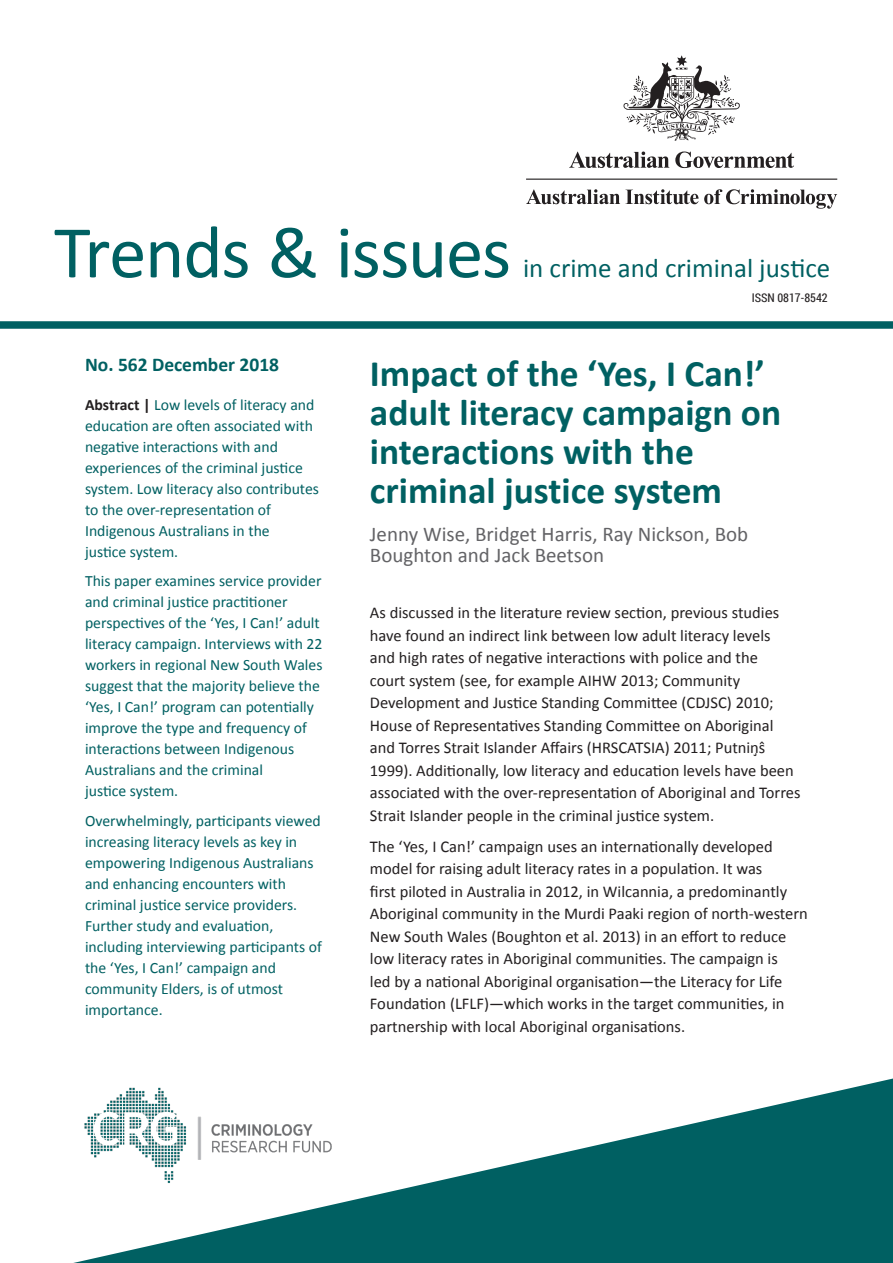
<style>
.page{position:relative;width:893px;height:1263px;background:#fff}
.page>*{position:absolute;margin:0;border:0;box-sizing:border-box;transform-origin:0 0}
.t1{font:75px "Calibri";letter-spacing:-.02em;color:#006062}
.t2{font:700 37.5px/39px "Calibri";color:#006062}
.t3{font:27px "Calibri";color:#006062}
.authors{font:21px/21px "Calibri";color:#636366}
.publication{font:700 19.5px "Calibri";color:#006062}
.body{font:16.5px/22.5px "Calibri";color:#231f20}
.director_summary{font:15.75px/21px "Calibri";color:#006062}
.t4{font:12px "Roboto Condensed";color:#231f20}
.s1{font-weight:700;color:#231f20}
</style>
<div class="page">
<div style="left:0;top:321px;width:893px;height:8px;background:#006062"></div>
<svg style="left:73px;top:1078px;width:820px;height:185px;fill:#006062"></svg>
<svg style="left:569px;top:152px;width:100px;height:16px"></svg>
<svg style="left:675px;top:152px;width:119px;height:16px"></svg>
<svg style="left:623px;top:55px;width:117px;height:86px"></svg>
<hr style="left:526px;top:179px;width:311px;height:1px;background:#231f20">
<svg style="left:526px;top:189px;width:172px;height:15px"></svg>
<svg style="left:704px;top:189px;width:133px;height:20px"></svg>
<img style="left:77px;top:1080px;width:262px;height:110px">
<h1 class="t1" style="left:54px;top:205px;width:459px">Trends &amp; issues</h1>
<h3 class="t3" style="left:523px;top:251px;width:309px">in crime and criminal justice</h3>
<p class="t4" style="left:752px;top:289px;width:78px">ISSN 0817-8542</p>
<p class="publication" style="left:85px;top:352px;width:196px">No. 562 December 2018</p>
<p class="director_summary" style="left:85px;top:394px;width:236px"><span class="s1">Abstract |</span> Low levels of literacy and education are often associated with negative interactions with and experiences of the criminal justice system. Low literacy also contributes to the over-representation of<br>Indigenous Australians in the<br>justice system.</p>
<p class="director_summary" style="left:85px;top:571px;width:239px">This paper examines service provider and criminal justice practitioner perspectives of the ‘Yes, I Can!’ adult literacy campaign. Interviews with 22 workers in regional New South Wales suggest that the majority believe the ‘Yes, I Can!’ program can potentially improve the type and frequency of interactions between Indigenous Australians and the criminal<br>justice system.</p>
<p class="director_summary" style="left:85px;top:810px;width:238px">Overwhelmingly, participants viewed increasing literacy levels as key in empowering Indigenous Australians and enhancing encounters with criminal justice service providers.<br>Further study and evaluation, including interviewing participants of the ‘Yes, I Can!’ campaign and community Elders, is of utmost importance.</p>
<p class="t2" style="left:370px;top:354px;width:413px">Impact of the ‘Yes, I Can!’ adult literacy campaign on interactions with the criminal justice system</p>
<p class="authors" style="left:370px;top:523px;width:380px">Jenny Wise, Bridget Harris, Ray Nickson, Bob<br>Boughton and Jack Beetson</p>
<p class="body" style="left:370px;top:602px;width:432px">As discussed in the literature review section, previous studies have found an indirect link between low adult literacy levels<br>and high rates of negative interactions with police and the<br>court system (see, for example AIHW 2013; Community Development and Justice Standing Committee (CDJSC) 2010; House of Representatives Standing Committee on Aboriginal and Torres Strait Islander Affairs (HRSCATSIA) 2011; Putnin̡ŝ 1999). Additionally, low literacy and education levels have been associated with the over-representation of Aboriginal and Torres Strait Islander people in the criminal justice system.</p>
<p class="body" style="left:370px;top:835px;width:439px">The ‘Yes, I Can!’ campaign uses an internationally developed model for raising adult literacy rates in a population. It was<br>first piloted in Australia in 2012, in Wilcannia, a predominantly Aboriginal community in the Murdi Paaki region of north-western New South Wales (Boughton et al. 2013) in an effort to reduce low literacy rates in Aboriginal communities. The campaign is<br>led by a national Aboriginal organisation—the Literacy for Life Foundation (LFLF)—which works in the target communities, in partnership with local Aboriginal organisations.</p>
</div>
